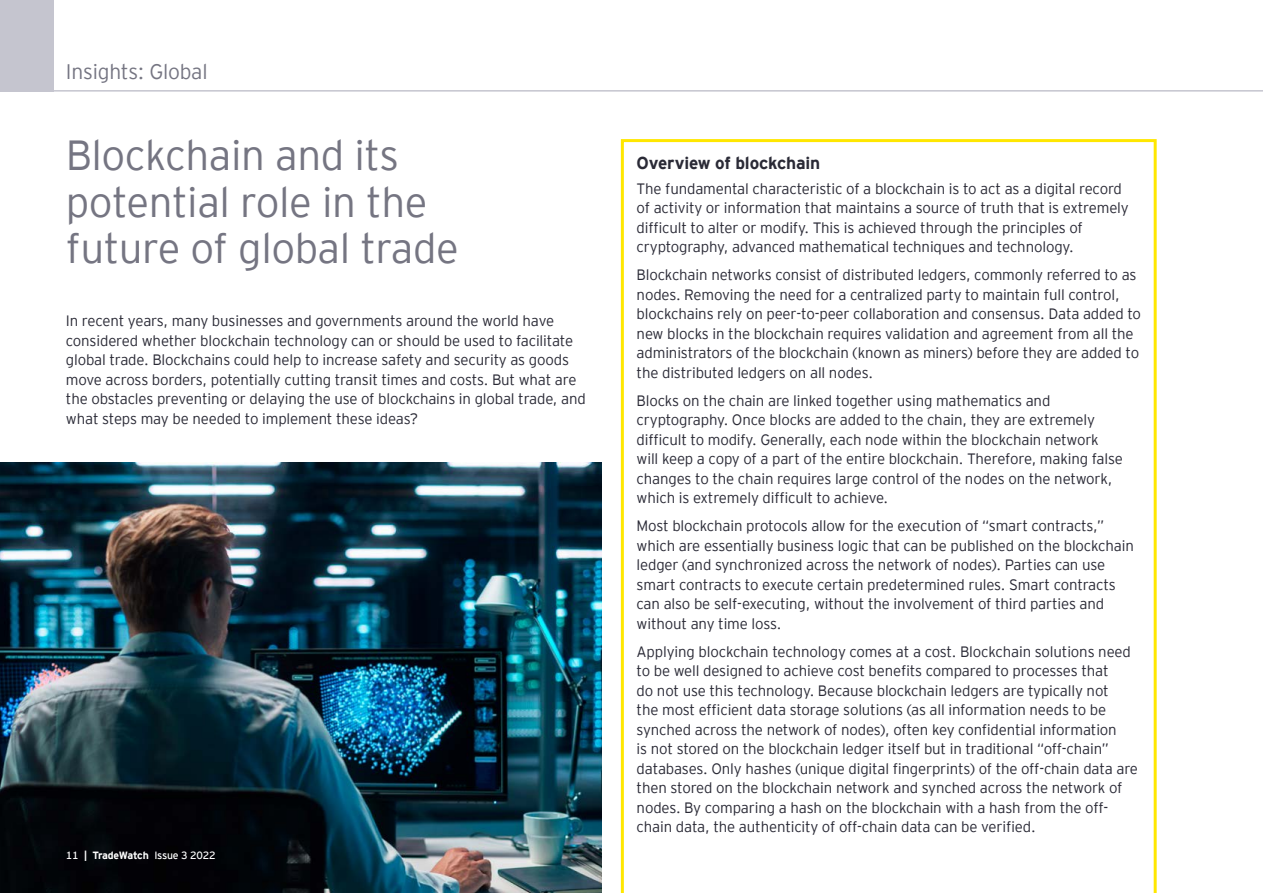
<style>
.page{position:relative;width:1263px;height:893px;background:#fff}
.page>*{position:absolute;margin:0;border:0;box-sizing:border-box;transform-origin:0 0}
.t1{font:300 42px/46.5px "EY Interstate";letter-spacing:-.01em;color:#757582}
.t2{font:300 21px "EY Interstate";letter-spacing:-.01em;color:#757582}
.t3{font:700 17.25px "EY Interstate";letter-spacing:-.01em;color:#2a2a36}
.t4{font:300 15px/19.5px "EY Interstate";letter-spacing:-.01em;color:#2a2a36}
.t5{font:10.5px "EY Interstate";letter-spacing:-.02em;color:#fff}
.s1{font-weight:700}
</style>
<div class="page">
<img style="left:0;top:462px;width:602px;height:431px">
<hr style="left:0;top:90px;width:1263px;height:2px;background:#c5c5cf">
<div style="left:0;top:0;width:54px;height:92px;background:#c5c5cf"></div>
<svg style="left:621px;top:139px;width:536px;height:754px"></svg>
<h2 class="t2" style="left:66px;top:57px;width:143px">Insights: Global</h2>
<h1 class="t1" style="left:66px;top:129px;width:394px">Blockchain and its potential role in the future of global trade</h1>
<p class="t4" style="left:66px;top:310px;width:521px">In recent years, many businesses and governments around the world have considered whether blockchain technology can or should be used to facilitate global trade. Blockchains could help to increase safety and security as goods move across borders, potentially cutting transit times and costs. But what are the obstacles preventing or delaying the use of blockchains in global trade, and what steps may be needed to implement these ideas?</p>
<p class="t5" style="left:66px;top:848px;width:151px">11 <span class="s1">| TradeWatch</span> Issue 3 2022</p>
<p class="t3" style="left:637px;top:150px;width:185px">Overview of blockchain</p>
<p class="t4" style="left:637px;top:178px;width:494px">The fundamental characteristic of a blockchain is to act as a digital record of activity or information that maintains a source of truth that is extremely difficult to alter or modify. This is achieved through the principles of cryptography, advanced mathematical techniques and technology.</p>
<p class="t4" style="left:637px;top:264px;width:506px">Blockchain networks consist of distributed ledgers, commonly referred to as nodes. Removing the need for a centralized party to maintain full control, blockchains rely on peer-to-peer collaboration and consensus. Data added to new blocks in the blockchain requires validation and agreement from all the administrators of the blockchain (known as miners) before they are added to the distributed ledgers on all nodes.</p>
<p class="t4" style="left:637px;top:390px;width:488px">Blocks on the chain are linked together using mathematics and cryptography. Once blocks are added to the chain, they are extremely difficult to modify. Generally, each node within the blockchain network will keep a copy of a part of the entire blockchain. Therefore, making false changes to the chain requires large control of the nodes on the network, which is extremely difficult to achieve.</p>
<p class="t4" style="left:637px;top:515px;width:499px">Most blockchain protocols allow for the execution of “smart contracts,” which are essentially business logic that can be published on the blockchain ledger (and synchronized across the network of nodes). Parties can use smart contracts to execute certain predetermined rules. Smart contracts can also be self-executing, without the involvement of third parties and without any time loss.</p>
<p class="t4" style="left:637px;top:641px;width:503px">Applying blockchain technology comes at a cost. Blockchain solutions need to be well designed to achieve cost benefits compared to processes that<br>do not use this technology. Because blockchain ledgers are typically not<br>the most efficient data storage solutions (as all information needs to be synched across the network of nodes), often key confidential information<br>is not stored on the blockchain ledger itself but in traditional “off-chain” databases. Only hashes (unique digital fingerprints) of the off-chain data are then stored on the blockchain network and synched across the network of nodes. By comparing a hash on the blockchain with a hash from the off&shy;chain data, the authenticity of off-chain data can be verified.</p>
</div>
